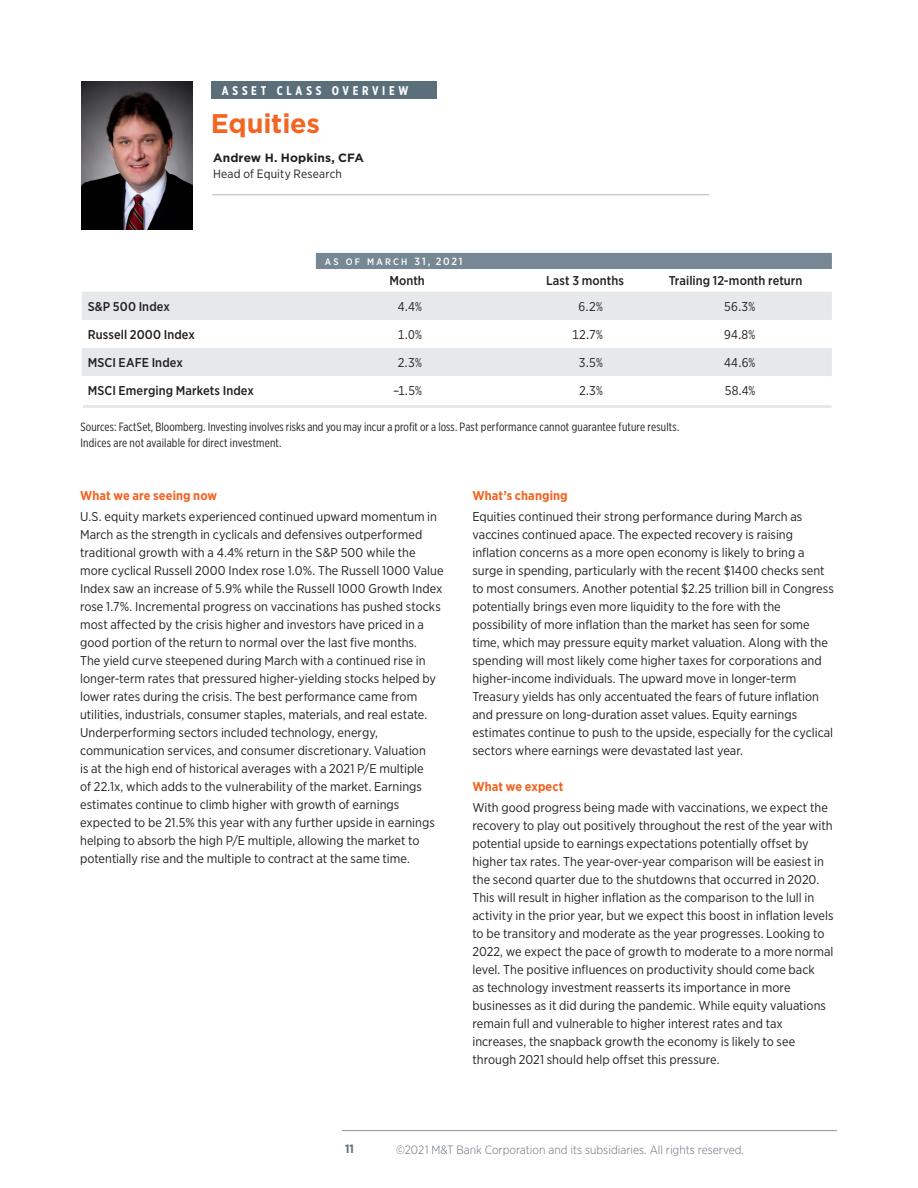
<style>
.page{position:relative;width:918px;height:1188px;background:#fff}
.page>*{position:absolute;margin:0;border:0;box-sizing:border-box;transform-origin:0 0}
.footnotes{font:700 27px "Gotham";letter-spacing:-.01em;color:#f26522}
.footnotes-2{font:12.75px/18px "Gotham Narrow";color:#231f20}
.footnotes-3{font:500 12.75px "Gotham Narrow";letter-spacing:.005em;color:#231f20}
.footnotes-4{font:700 12.75px "Gotham Narrow";letter-spacing:.005em;color:#f36421}
.footnotes-5{font:700 12.6px "Gotham X Narrow";letter-spacing:.29em;color:#fff}
.footnotes-6{font:12px/16.6px "Gotham X Narrow";letter-spacing:.01em;color:#231f20}
.t1{font:300 12px "Gotham Narrow";color:#667079}
.footnotes-7{font:12px/16.5px "Gotham Narrow";letter-spacing:.015em;color:#231f20}
.t2{font:700 12px "Gotham Narrow";color:#5f6f76}
.footnotes-8{font:500 9.45px "Gotham Narrow";letter-spacing:.23em;color:#fff}
.s1{font-family:"Gotham";font-weight:700}
.s2{font-size:10.5px}
</style>
<div class="page">
<hr style="left:342px;top:1130px;width:495px;height:1px;background:#939598">
<div style="left:211px;top:81px;width:225px;height:18px;background:#5b6f7b"></div>
<hr style="left:212px;top:194px;width:497px;height:1px;background:#b2b3b7">
<img style="left:82px;top:81px;width:111px;height:149px">
<div style="left:316px;top:253px;width:516px;height:16px;background:#758893"></div>
<svg style="left:82px;top:292px;width:750px;height:84px;fill:#e5e9eb"></svg>
<hr style="left:83px;top:405px;width:749px;height:3px;background:#e5e9eb">
<p class="footnotes-5" style="left:222px;top:82px;width:188px">ASSET CLASS OVERVIEW</p>
<p class="footnotes" style="left:211px;top:106px;width:111px">Equities</p>
<p class="footnotes-7" style="left:213px;top:149px;width:152px"><span class="s1">Andrew H. Hopkins, CFA<br></span>Head of Equity Research</p>
<p class="footnotes-8" style="left:325px;top:256px;width:139px">AS OF MARCH <span class="s2">31, 2021</span></p>
<p class="footnotes-3" style="left:389px;top:273px;width:37px">Month</p>
<p class="footnotes-3" style="left:546px;top:273px;width:79px">Last 3 months</p>
<p class="footnotes-3" style="left:669px;top:273px;width:135px">Trailing 12-month return</p>
<p class="footnotes-3" style="left:88px;top:298px;width:84px">S&amp;P 500 Index</p>
<p class="footnotes-2" style="left:398px;top:297px;width:25px">4.4%</p>
<p class="footnotes-2" style="left:579px;top:297px;width:26px">6.2%</p>
<p class="footnotes-2" style="left:724px;top:297px;width:33px">56.3%</p>
<p class="footnotes-3" style="left:88px;top:327px;width:109px">Russell 2000 Index</p>
<p class="footnotes-2" style="left:398px;top:325px;width:26px">1.0%</p>
<p class="footnotes-2" style="left:572px;top:325px;width:32px">12.7%</p>
<p class="footnotes-2" style="left:724px;top:325px;width:33px">94.8%</p>
<p class="footnotes-3" style="left:88px;top:355px;width:97px">MSCI EAFE Index</p>
<p class="footnotes-2" style="left:398px;top:354px;width:26px">2.3%</p>
<p class="footnotes-2" style="left:579px;top:354px;width:25px">3.5%</p>
<p class="footnotes-2" style="left:724px;top:354px;width:33px">44.6%</p>
<p class="footnotes-3" style="left:88px;top:383px;width:168px">MSCI Emerging Markets Index</p>
<p class="footnotes-2" style="left:393px;top:382px;width:30px">–1.5%</p>
<p class="footnotes-2" style="left:579px;top:382px;width:25px">2.3%</p>
<p class="footnotes-2" style="left:725px;top:382px;width:32px">58.4%</p>
<p class="footnotes-6" style="left:81px;top:418px;width:600px">Sources: FactSet, Bloomberg. Investing involves risks and you may incur a profit or a loss. Past performance cannot guarantee future results.<br>Indices are not available for direct investment.</p>
<p class="footnotes-4" style="left:80px;top:488px;width:139px">What we are seeing now</p>
<p class="footnotes-2" style="left:80px;top:508px;width:365px">U.S. equity markets experienced continued upward momentum in March as the strength in cyclicals and defensives outperformed traditional growth with a 4.4% return in the S&amp;P 500 while the more cyclical Russell 2000 Index rose 1.0%. The Russell 1000 Value Index saw an increase of 5.9% while the Russell 1000 Growth Index rose 1.7%. Incremental progress on vaccinations has pushed stocks most affected by the crisis higher and investors have priced in a good portion of the return to normal over the last five months.<br>The yield curve steepened during March with a continued rise in longer-term rates that pressured higher-yielding stocks helped by lower rates during the crisis. The best performance came from utilities, industrials, consumer staples, materials, and real estate.<br>Underperforming sectors included technology, energy, communication services, and consumer discretionary. Valuation<br>is at the high end of historical averages with a 2021 P/E multiple<br>of 22.1x, which adds to the vulnerability of the market. Earnings estimates continue to climb higher with growth of earnings expected to be 21.5% this year with any further upside in earnings helping to absorb the high P/E multiple, allowing the market to potentially rise and the multiple to contract at the same time.</p>
<p class="footnotes-4" style="left:472px;top:487px;width:97px">What’s changing</p>
<p class="footnotes-2" style="left:472px;top:507px;width:363px">Equities continued their strong performance during March as vaccines continued apace. The expected recovery is raising inflation concerns as a more open economy is likely to bring a surge in spending, particularly with the recent $1400 checks sent to most consumers. Another potential $2.25 trillion bill in Congress potentially brings even more liquidity to the fore with the possibility of more inflation than the market has seen for some time, which may pressure equity market valuation. Along with the spending will most likely come higher taxes for corporations and higher-income individuals. The upward move in longer-term Treasury yields has only accentuated the fears of future inflation and pressure on long-duration asset values. Equity earnings estimates continue to push to the upside, especially for the cyclical sectors where earnings were devastated last year.</p>
<p class="footnotes-4" style="left:472px;top:778px;width:93px">What we expect</p>
<p class="footnotes-2" style="left:472px;top:798px;width:363px">With good progress being made with vaccinations, we expect the recovery to play out positively throughout the rest of the year with potential upside to earnings expectations potentially offset by higher tax rates. The year-over-year comparison will be easiest in the second quarter due to the shutdowns that occurred in 2020.<br>This will result in higher inflation as the comparison to the lull in activity in the prior year, but we expect this boost in inflation levels to be transitory and moderate as the year progresses. Looking to 2022, we expect the pace of growth to moderate to a more normal level. The positive influences on productivity should come back<br>as technology investment reasserts its importance in more businesses as it did during the pandemic. While equity valuations remain full and vulnerable to higher interest rates and tax increases, the snapback growth the economy is likely to see through 2021 should help offset this pressure.</p>
<p class="t2" style="left:345px;top:1141px;width:10px">11</p>
<p class="t1" style="left:396px;top:1142px;width:350px">©2021 M&amp;T Bank Corporation and its subsidiaries. All rights reserved.</p>
</div>
